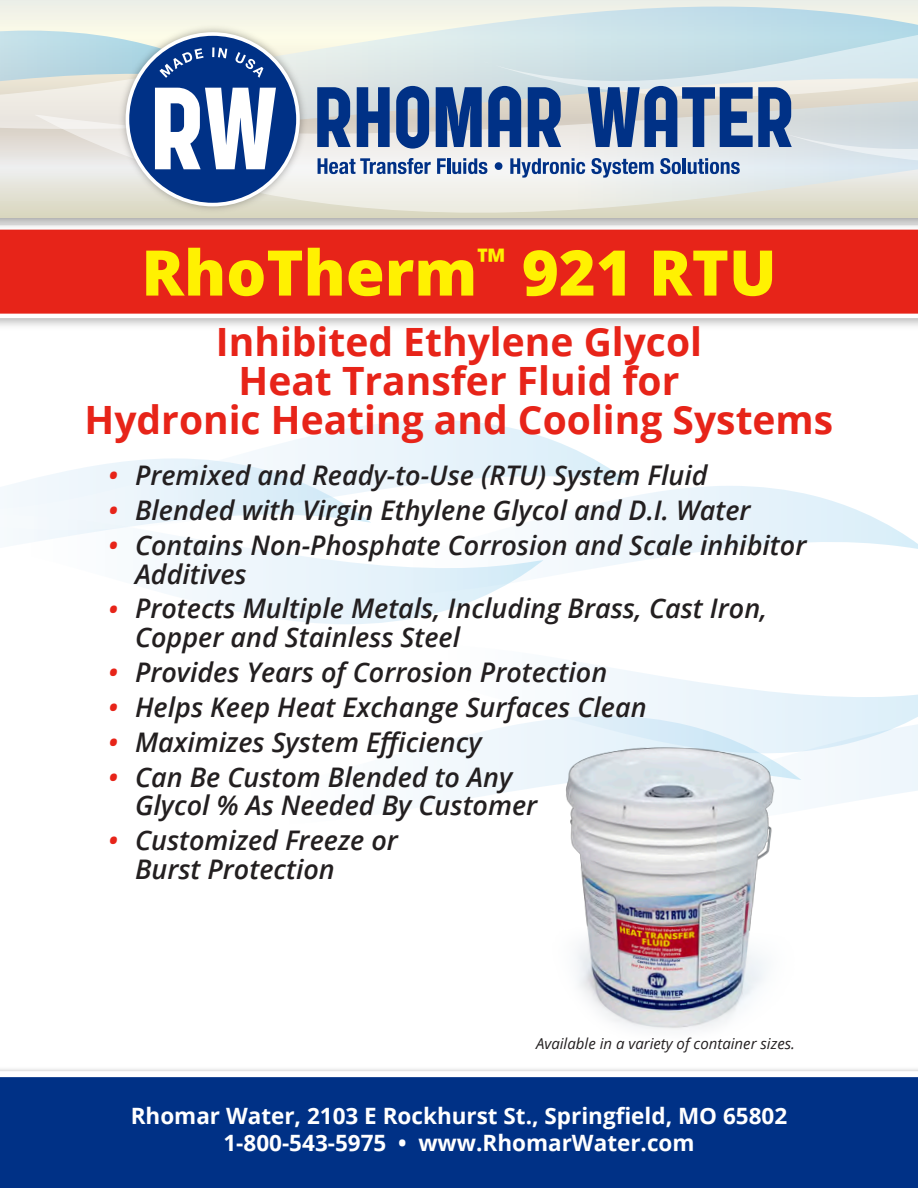
<style>
.page{position:relative;width:918px;height:1188px;background:#fff}
.page>*{position:absolute;margin:0;border:0;box-sizing:border-box;transform-origin:0 0}
.t1{font:800 63px "Open Sans";color:#fff101}
.t2{font:700 39px "Open Sans";color:#e72419}
.t3{font:italic 600 27px/28.5px "Open Sans";color:#231f20}
.t4{font:700 22.5px "Open Sans";color:#fff}
.t5{font:italic 15px "Open Sans";color:#231f20}
.s1{color:#e72419}
</style>
<div class="page">
<div style="left:0;top:234px;width:918px;height:80px;background:#e72419"></div>
<div style="left:0;top:1071px;width:918px;height:117px;background:#003186"></div>
<img style="left:0;top:218px;width:918px;height:16px">
<svg style="left:0;top:0;width:918px;height:218px;background:#e4e5d8"></svg>
<svg style="left:0;top:7px;width:918px;height:89px;background:#edf0e7"></svg>
<svg style="left:35px;top:96px;width:883px;height:117px;background:#e7e7dd"></svg>
<svg style="left:317px;top:12px;width:601px;height:166px;background:#afc1d3"></svg>
<img style="left:115px;top:22px;width:195px;height:195px">
<div style="left:127px;top:34px;width:171px;height:171px;background:#003186;border-radius:50%"></div>
<svg style="left:0;top:31px;width:276px;height:138px"></svg>
<svg style="left:817px;top:753px;width:101px;height:54px"></svg>
<svg style="left:578px;top:662px;width:340px;height:91px"></svg>
<svg style="left:543px;top:486px;width:375px;height:91px"></svg>
<svg style="left:19px;top:530px;width:524px;height:94px"></svg>
<svg style="left:419px;top:722px;width:115px;height:85px"></svg>
<svg style="left:0;top:420px;width:631px;height:110px"></svg>
<img style="left:534px;top:697px;width:283px;height:417px">
<p class="t1" style="left:141px;top:225px;width:637px">RhoTherm<sup>™</sup> 921 RTU</p>
<p class="t2" style="left:216px;top:314px;width:488px">Inhibited Ethylene Glycol</p>
<p class="t2" style="left:239px;top:353px;width:442px">Heat Transfer Fluid for</p>
<p class="t2" style="left:85px;top:392px;width:750px">Hydronic Heating and Cooling Systems</p>
<p class="t3" style="left:108px;top:460px;width:601px"><span class="s1">•</span> Premixed and Ready-to-Use (RTU) System Fluid</p>
<p class="t3" style="left:108px;top:495px;width:644px"><span class="s1">•</span> Blended with Virgin Ethylene Glycol and D.I. Water</p>
<p class="t3" style="left:135px;top:530px;width:673px;text-indent:-27px"><span class="s1">•</span> Contains Non-Phosphate Corrosion and Scale inhibitor<br>Additives</p>
<p class="t3" style="left:135px;top:594px;width:634px;text-indent:-27px"><span class="s1">•</span> Protects Multiple Metals, Including Brass, Cast Iron,<br>Copper and Stainless Steel</p>
<p class="t3" style="left:108px;top:657px;width:501px"><span class="s1">•</span> Provides Years of Corrosion Protection</p>
<p class="t3" style="left:108px;top:692px;width:540px"><span class="s1">•</span> Helps Keep Heat Exchange Surfaces Clean</p>
<p class="t3" style="left:108px;top:727px;width:375px"><span class="s1">•</span> Maximizes System Efficiency</p>
<p class="t3" style="left:135px;top:762px;width:404px;text-indent:-27px"><span class="s1">•</span> Can Be Custom Blended to Any<br>Glycol % As Needed By Customer</p>
<p class="t3" style="left:135px;top:826px;width:264px;text-indent:-27px"><span class="s1">•</span> Customized Freeze or<br>Burst Protection</p>
<p class="t5" style="left:536px;top:1033px;width:260px">Available in a variety of container sizes.</p>
<p class="t4" style="left:131px;top:1100px;width:658px">Rhomar Water, 2103 E Rockhurst St., Springfield, MO 65802</p>
<p class="t4" style="left:223px;top:1127px;width:473px">1-800-543-5975 • www.RhomarWater.com</p>
</div>
